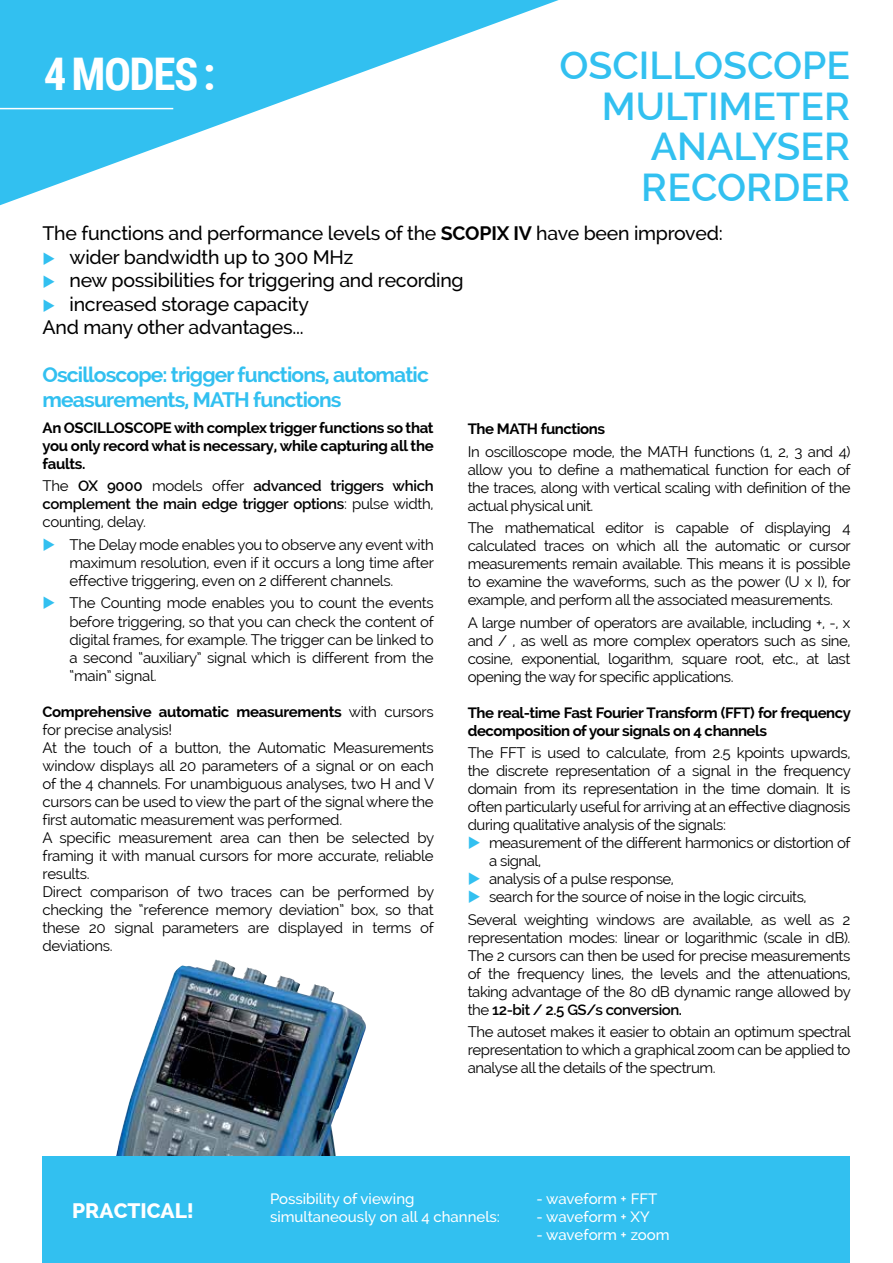
<style>
.page{position:relative;width:893px;height:1263px;background:#fff}
.page>*{position:absolute;margin:0;border:0;box-sizing:border-box;transform-origin:0 0}
.t1{font:700 45px "Roboto Condensed";letter-spacing:-.035em;color:#fff}
.t2{font:600 39px/40.5px "Raleway";color:#32c0f0;text-align:right}
.t3{font:700 21px/25.2px "Raleway";letter-spacing:-.04em;color:#32c0f0}
.t4{font:800 21px "Raleway";color:#fff}
.t5{font:500 19.5px "Raleway";letter-spacing:-.015em;color:#000}
.t6{font:15px/18px "Raleway";letter-spacing:-.025em;color:#000;text-align:justify}
.t7{font:700 15px/18px "Raleway";letter-spacing:-.03em;color:#000;text-align:justify}
.t8{font:600 15px/18px "Raleway";letter-spacing:-.02em;color:#000;text-align:justify}
.t9{font:500 15px "Raleway";color:#fff}
.s1{font-weight:700}
.s2{font-weight:400}
.s3{font-weight:600}
</style>
<div class="page">
<img style="left:110px;top:959px;width:256px;height:198px">
<svg style="left:0;top:0;width:559px;height:205px"></svg>
<hr style="left:0;top:108px;width:173px;height:1px;background:#fff">
<div style="left:43px;top:1157px;width:807px;height:106px;background:#32c0f0"></div>
<h1 class="t1" style="left:44px;top:42px;width:173px">4 MODES :</h1>
<h2 class="t2" style="left:559px;top:45px;width:292px">OSCILLOSCOPE<br>MULTIMETER<br>ANALYSER<br>RECORDER</h2>
<h3 class="t5" style="left:43px;top:222px;width:682px">The functions and performance levels of the <span class="s1">SCOPIX IV</span> have been improved:</h3>
<h3 class="t5" style="left:70px;top:246px;width:285px">wider bandwidth up to 300 MHz</h3>
<h3 class="t5" style="left:70px;top:269px;width:396px">new possibilities for triggering and recording</h3>
<h3 class="t5" style="left:70px;top:292px;width:241px">increased storage capacity</h3>
<h3 class="t5" style="left:43px;top:316px;width:263px">And many other advantages...</h3>
<h3 class="t3" style="left:43px;top:362px;width:388px">Oscilloscope: trigger functions, automatic measurements, MATH functions</h3>
<p class="t7" style="left:43px;top:419px;width:393px">An OSCILLOSCOPE with complex trigger functions so that you only record what is necessary, while capturing all the faults.</p>
<p class="t8" style="left:43px;top:477px;width:393px"><span class="s2">The</span> OX 9000 <span class="s2">models offer</span> advanced triggers which complement the main edge trigger options<span class="s2">: pulse width, counting, delay.</span></p>
<p class="t6" style="left:70px;top:536px;width:366px">The Delay mode enables you to observe any event with maximum resolution, even if it occurs a long time after effective triggering, even on 2 different channels.</p>
<p class="t6" style="left:70px;top:594px;width:366px">The Counting mode enables you to count the events before triggering, so that you can check the content of digital frames, for example. The trigger can be linked to a second “auxiliary” signal which is different from the “main” signal.</p>
<p class="t6" style="left:43px;top:702px;width:393px;text-align:left"><span class="s1">Comprehensive automatic measurements</span> with cursors for precise analysis!<br>At the touch of a button, the Automatic Measurements window displays all 20 parameters of a signal or on each of the 4 channels. For unambiguous analyses, two H and V cursors can be used to view the part of the signal where the first automatic measurement was performed.<br>A specific measurement area can then be selected by framing it with manual cursors for more accurate, reliable results.<br>Direct comparison of two traces can be performed by checking the “reference memory deviation” box, so that these 20 signal parameters are displayed in terms of deviations.</p>
<p class="t7" style="left:468px;top:420px;width:139px">The MATH functions</p>
<p class="t6" style="left:468px;top:442px;width:384px">In oscilloscope mode, the MATH functions (1, 2, 3 and 4) allow you to define a mathematical function for each of the traces, along with vertical scaling with definition of the actual physical unit.</p>
<p class="t6" style="left:468px;top:519px;width:385px">The mathematical editor is capable of displaying 4 calculated traces on which all the automatic or cursor measurements remain available. This means it is possible to examine the waveforms, such as the power (U x I), for example, and perform all the associated measurements.</p>
<p class="t6" style="left:468px;top:613px;width:384px">A large number of operators are available, including +, -, x and / , as well as more complex operators such as sine, cosine, exponential, logarithm, square root, etc., at last opening the way for specific applications.</p>
<p class="t7" style="left:468px;top:703px;width:385px">The real-time Fast Fourier Transform (FFT) for frequency decomposition of your signals on 4 channels</p>
<p class="t6" style="left:468px;top:744px;width:385px">The FFT is used to calculate, from 2.5 kpoints upwards, the discrete representation of a signal in the frequency domain from its representation in the time domain. It is often particularly useful for arriving at an effective diagnosis during qualitative analysis of the signals:</p>
<p class="t6" style="left:489px;top:834px;width:363px;text-align:left">measurement of the different harmonics or distortion of a signal,<br>analysis of a pulse response,<br>search for the source of noise in the logic circuits,</p>
<p class="t6" style="left:468px;top:910px;width:385px">Several weighting windows are available, as well as 2 representation modes: linear or logarithmic (scale in dB).<br>The 2 cursors can then be used for precise measurements of the frequency lines, the levels and the attenuations, taking advantage of the 80 dB dynamic range allowed by the <span class="s3">12-bit / 2.5 GS/s conversion.</span></p>
<p class="t6" style="left:468px;top:1023px;width:385px">The autoset makes it easier to obtain an optimum spectral representation to which a graphical zoom can be applied to analyse all the details of the spectrum.</p>
<h3 class="t4" style="left:72px;top:1198px;width:123px">PRACTICAL!</h3>
<p class="t9" style="left:270px;top:1190px;width:146px">Possibility of viewing</p>
<p class="t9" style="left:270px;top:1208px;width:232px">simultaneously on all 4 channels:</p>
<p class="t9" style="left:537px;top:1190px;width:122px">- waveform + FFT</p>
<p class="t9" style="left:537px;top:1208px;width:115px">- waveform + XY</p>
<p class="t9" style="left:537px;top:1226px;width:134px">- waveform + zoom</p>
</div>
